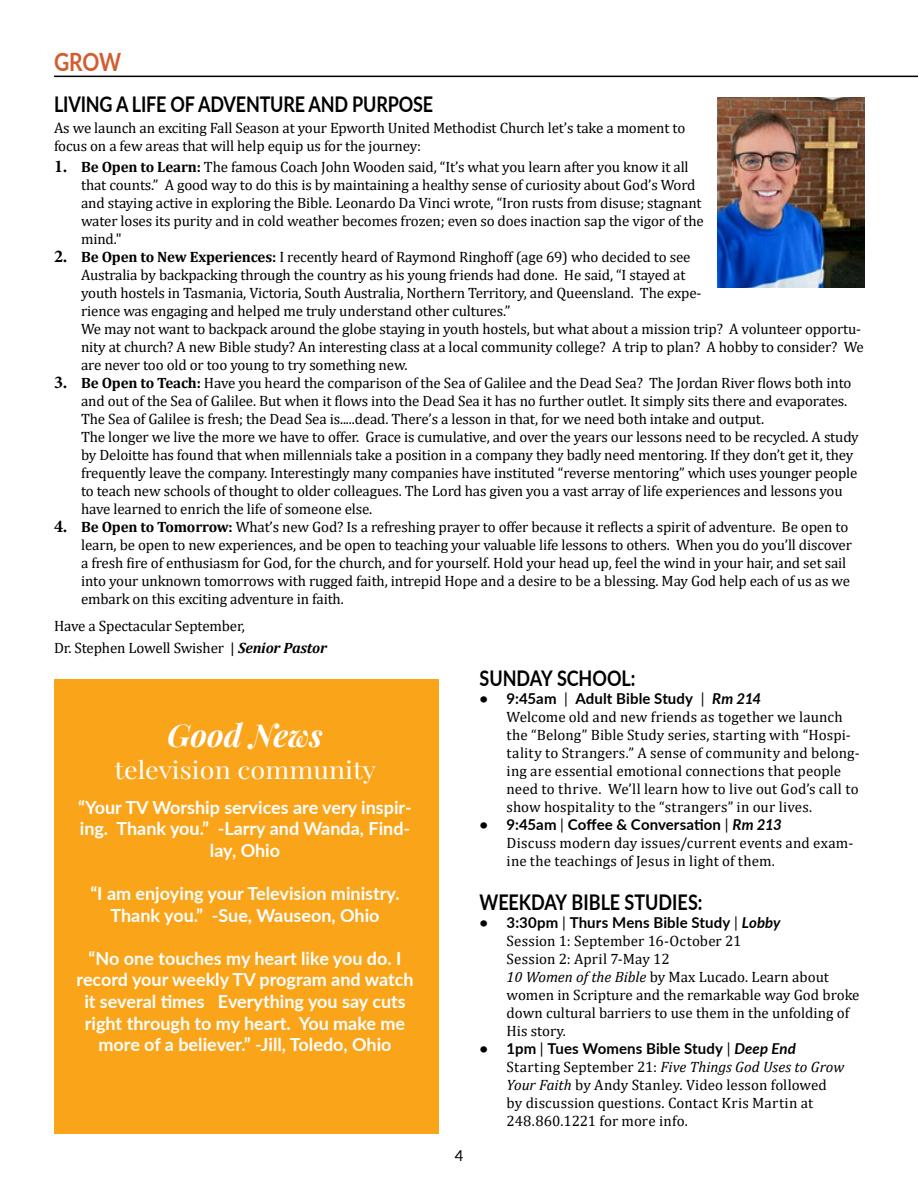
<style>
.page{position:relative;width:918px;height:1188px;background:#fff}
.page>*{position:absolute;margin:0;border:0;box-sizing:border-box;transform-origin:0 0}
.t1{font:italic 700 31.5px "Playfair Display";color:#fff}
.t2{font:700 25.2px "Lato";color:#d25d2e;scale:.83 1}
.t3{font:24.3px "Playfair Display";color:#fff;scale:1.11 1}
.t4{font:700 21.6px "Lato";letter-spacing:-.01em;color:#000;scale:.83 1}
.t5{font:700 18px/21.6px "Lato";color:#fff;text-align:center}
.t6{font:15px/18px "Cambria";letter-spacing:-.01em;color:#000}
.t7{font:15px/18px "Cambria";letter-spacing:.01em;color:#000}
.t8{font:700 15px "Lato";letter-spacing:.01em;color:#000}
.t9{font:15px "Lato";color:#000}
.s1{font-family:"Minion Pro";font-weight:700;font-size:18px}
.s2{font-weight:700}
.s3{font-weight:700;font-style:italic}
.s4{font-weight:400}
.s5{font-style:italic}
</style>
<div class="page">
<hr style="left:54px;top:76px;width:864px;height:1px;background:#000">
<img style="left:718px;top:97px;width:146px;height:191px">
<div style="left:54px;top:679px;width:385px;height:455px;background:#faa41a"></div>
<h2 class="t2" style="left:54px;top:43px;width:83px">GROW</h2>
<h3 class="t4" style="left:54px;top:88px;width:458px">LIVING A LIFE OF ADVENTURE AND PURPOSE</h3>
<p class="t6" style="left:54px;top:119px;width:633px">As we launch an exciting Fall Season at your Epworth United Methodist Church let’s take a moment to focus on a few areas that will help equip us for the journey:</p>
<p class="t6" style="left:81px;top:158px;width:624px;text-indent:-27px"><span class="s1">1.</span> <span class="s2">Be Open to Learn:</span> The famous Coach John Wooden said, “It’s what you learn after you know it all that counts.” A good way to do this is by maintaining a healthy sense of curiosity about God’s Word and staying active in exploring the Bible. Leonardo Da Vinci wrote, “Iron rusts from disuse; stagnant water loses its purity and in cold weather becomes frozen; even so does inaction sap the vigor of the mind."</p>
<p class="t6" style="left:81px;top:248px;width:784px;text-indent:-27px"><span class="s1">2.</span> <span class="s2">Be Open to New Experiences:</span> I recently heard of Raymond Ringhoff (age 69) who decided to see<br>Australia by backpacking through the country as his young friends had done. He said, “I stayed at<br>youth hostels in Tasmania, Victoria, South Australia, Northern Territory, and Queensland. The expe-<br>rience was engaging and helped me truly understand other cultures.”<br>We may not want to backpack around the globe staying in youth hostels, but what about a mission trip? A volunteer opportu&shy;nity at church? A new Bible study? An interesting class at a local community college? A trip to plan? A hobby to consider? We are never too old or too young to try something new.</p>
<p class="t6" style="left:81px;top:374px;width:779px;text-indent:-27px"><span class="s1">3.</span> <span class="s2">Be Open to Teach:</span> Have you heard the comparison of the Sea of Galilee and the Dead Sea? The Jordan River flows both into and out of the Sea of Galilee. But when it flows into the Dead Sea it has no further outlet. It simply sits there and evaporates.<br>The Sea of Galilee is fresh; the Dead Sea is.....dead. There’s a lesson in that, for we need both intake and output.<br>The longer we live the more we have to offer. Grace is cumulative, and over the years our lessons need to be recycled. A study by Deloitte has found that when millennials take a position in a company they badly need mentoring. If they don’t get it, they frequently leave the company. Interestingly many companies have instituted “reverse mentoring” which uses younger people to teach new schools of thought to older colleagues. The Lord has given you a vast array of life experiences and lessons you have learned to enrich the life of someone else.</p>
<p class="t6" style="left:81px;top:518px;width:772px;text-indent:-27px"><span class="s1">4.</span> <span class="s2">Be Open to Tomorrow:</span> What’s new God? Is a refreshing prayer to offer because it reflects a spirit of adventure. Be open to learn, be open to new experiences, and be open to teaching your valuable life lessons to others. When you do you’ll discover a fresh fire of enthusiasm for God, for the church, and for yourself. Hold your head up, feel the wind in your hair, and set sail into your unknown tomorrows with rugged faith, intrepid Hope and a desire to be a blessing. May God help each of us as we embark on this exciting adventure in faith.</p>
<p class="t6" style="left:54px;top:614px;width:274px;line-height:22.5px">Have a Spectacular September,<br>Dr. Stephen Lowell Swisher | <span class="s3">Senior Pastor</span></p>
<h1 class="t1" style="left:167px;top:713px;width:157px">Good News</h1>
<h3 class="t3" style="left:115px;top:751px;width:237px">television community</h3>
<p class="t5" style="left:78px;top:795px;width:335px">“Your TV Worship services are very inspir&shy;ing. Thank you.” -Larry and Wanda, Find&shy;lay, Ohio</p>
<p class="t5" style="left:90px;top:882px;width:311px">“I am enjoying your Television ministry.<br>Thank you.” -Sue, Wauseon, Ohio</p>
<p class="t5" style="left:77px;top:947px;width:338px">“No one touches my heart like you do. I record your weekly TV program and watch it several times Everything you say cuts right through to my heart. You make me more of a believer.” -Jill, Toledo, Ohio</p>
<p class="t9" style="left:455px;top:1145px;width:10px">4</p>
<h3 class="t4" style="left:480px;top:662px;width:189px">SUNDAY SCHOOL:</h3>
<p class="t8" style="left:480px;top:687px;width:283px">• 9:45am <span class="s4">|</span> Adult Bible Study <span class="s4">|</span> <span class="s5">Rm 214</span></p>
<p class="t7" style="left:507px;top:707px;width:355px">Welcome old and new friends as together we launch the “Belong” Bible Study series, starting with “Hospi&shy;tality to Strangers.” A sense of community and belong&shy;ing are essential emotional connections that people need to thrive. We’ll learn how to live out God’s call to show hospitality to the “strangers” in our lives.</p>
<p class="t8" style="left:480px;top:813px;width:304px">• 9:45am <span class="s4">|</span> Coffee &amp; Conversation <span class="s4">|</span> <span class="s5">Rm 213</span></p>
<p class="t7" style="left:507px;top:833px;width:348px">Discuss modern day issues/current events and exam&shy;ine the teachings of Jesus in light of them.</p>
<h3 class="t4" style="left:480px;top:887px;width:270px">WEEKDAY BIBLE STUDIES:</h3>
<p class="t8" style="left:480px;top:912px;width:302px">• 3:30pm <span class="s4">|</span> Thurs Mens Bible Study <span class="s4">|</span> <span class="s5">Lobby</span></p>
<p class="t6" style="left:507px;top:932px;width:355px">Session 1: September 16-October 21<br>Session 2: April 7-May 12<br><span class="s5">10 Women of the Bible</span> by Max Lucado. Learn about women in Scripture and the remarkable way God broke down cultural barriers to use them in the unfolding of His story.</p>
<p class="t8" style="left:480px;top:1038px;width:318px">• 1pm <span class="s4">|</span> Tues Womens Bible Study <span class="s4">|</span> <span class="s5">Deep End</span></p>
<p class="t7" style="left:507px;top:1058px;width:339px">Starting September 21: <span class="s5">Five Things God Uses to Grow Your Faith</span> by Andy Stanley. Video lesson followed by discussion questions. Contact Kris Martin at 248.860.1221 for more info.</p>
</div>
